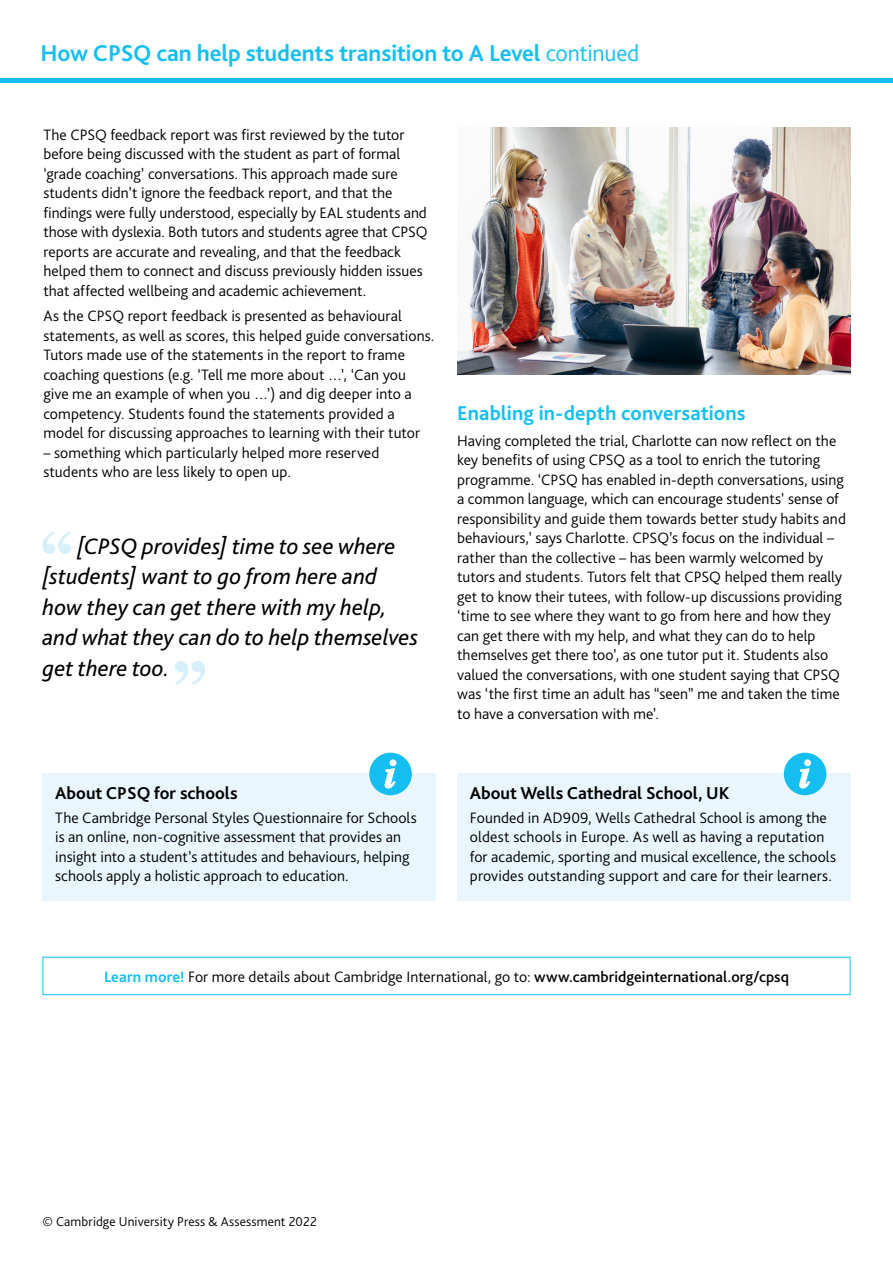
<style>
.page{position:relative;width:893px;height:1263px;background:#fff}
.page>*{position:absolute;margin:0;border:0;box-sizing:border-box;transform-origin:0 0}
.H2_Main_heading_cont{font:700 24px "Bliss Pro";letter-spacing:-.005em;color:#15bef0}
.t1{font:italic 23.4px/30.5px "Bliss Pro";letter-spacing:.005em;color:#000}
.H3_Heading_Blue{font:700 21px "Bliss Pro";letter-spacing:.005em;color:#15bef0}
.Admin_tint_box_headi{font:700 18px "Bliss Pro";color:#000}
.H3_Heading_Blue-2{font:300 15.75px/19.5px "Bliss Pro";color:#000}
.Body_text{font:300 15.75px/19.5px "Bliss Pro";letter-spacing:.005em;color:#000}
.P_Body_text{font:300 15.75px "Bliss Pro";color:#000}
.t2{font:300 13.5px "Bliss Pro";letter-spacing:.01em;color:#000}
.s1{font-weight:300}
.s2{font-weight:700;color:#15bef0}
.s3{font-weight:500}
</style>
<div class="page">
<hr style="left:0;top:78px;width:893px;height:4px;background:#15bef0">
<div style="left:43px;top:957px;width:807px;height:38px;border:1px solid #15bef0"></div>
<svg style="left:43px;top:532px;width:28px;height:22px"></svg>
<svg style="left:175px;top:661px;width:30px;height:24px"></svg>
<div style="left:457px;top:773px;width:393px;height:127px;background:#eaf6fd"></div>
<svg style="left:784px;top:753px;width:42px;height:42px"></svg>
<img style="left:457px;top:128px;width:393px;height:246px">
<div style="left:43px;top:773px;width:393px;height:127px;background:#eaf6fd"></div>
<svg style="left:369px;top:753px;width:43px;height:42px"></svg>
<h2 class="H2_Main_heading_cont" style="left:40px;top:38px;width:601px">How CPSQ can help students transition to A Level <span class="s1">continued</span></h2>
<h3 class="H3_Heading_Blue-2" style="left:43px;top:125px;width:386px">The CPSQ feedback report was first reviewed by the tutor before being discussed with the student as part of formal ‘grade coaching’ conversations. This approach made sure students didn’t ignore the feedback report, and that the findings were fully understood, especially by EAL students and those with dyslexia. Both tutors and students agree that CPSQ reports are accurate and revealing, and that the feedback helped them to connect and discuss previously hidden issues that affected wellbeing and academic achievement.</h3>
<h3 class="H3_Heading_Blue-2" style="left:43px;top:306px;width:392px">As the CPSQ report feedback is presented as behavioural statements, as well as scores, this helped guide conversations.<br>Tutors made use of the statements in the report to frame coaching questions (e.g. ‘Tell me more about …’, ‘Can you give me an example of when you …’) and dig deeper into a competency. Students found the statements provided a model for discussing approaches to learning with their tutor</h3>
<h3 class="H3_Heading_Blue-2" style="left:43px;top:443px;width:337px">– something which particularly helped more reserved students who are less likely to open up.</h3>
<h1 class="t1" style="left:43px;top:531px;width:377px;text-indent:35px">[CPSQ provides] time to see where [students] want to go from here and how they can get there with my help, and what they can do to help themselves get there too.</h1>
<h3 class="H3_Heading_Blue" style="left:457px;top:400px;width:290px">Enabling in-depth conversations</h3>
<h3 class="H3_Heading_Blue-2" style="left:457px;top:431px;width:390px">Having completed the trial, Charlotte can now reflect on the key benefits of using CPSQ as a tool to enrich the tutoring programme. ‘CPSQ has enabled in-depth conversations, using a common language, which can encourage students’ sense of responsibility and guide them towards better study habits and behaviours,’ says Charlotte. CPSQ’s focus on the individual – rather than the collective – has been warmly welcomed by tutors and students. Tutors felt that CPSQ helped them really get to know their tutees, with follow-up discussions providing ‘time to see where they want to go from here and how they can get there with my help, and what they can do to help themselves get there too’, as one tutor put it. Students also valued the conversations, with one student saying that CPSQ was ‘the first time an adult has “seen” me and taken the time to have a conversation with me’.</h3>
<p class="Admin_tint_box_headi" style="left:55px;top:782px;width:184px">About CPSQ for schools</p>
<p class="Body_text" style="left:55px;top:808px;width:363px">The Cambridge Personal Styles Questionnaire for Schools is an online, non-cognitive assessment that provides an insight into a student’s attitudes and behaviours, helping schools apply a holistic approach to education.</p>
<p class="Admin_tint_box_headi" style="left:470px;top:782px;width:261px">About Wells Cathedral School, UK</p>
<p class="Body_text" style="left:470px;top:808px;width:368px">Founded in AD909, Wells Cathedral School is among the oldest schools in Europe. As well as having a reputation for academic, sporting and musical excellence, the schools provides outstanding support and care for their learners.</p>
<p class="P_Body_text" style="left:104px;top:967px;width:686px"><span class="s2">Learn more!</span> For more details about Cambridge International, go to: <span class="s3">www.cambridgeinternational.org/cpsq</span></p>
<p class="t2" style="left:43px;top:1213px;width:276px">© Cambridge University Press &amp; Assessment 2022</p>
</div>
